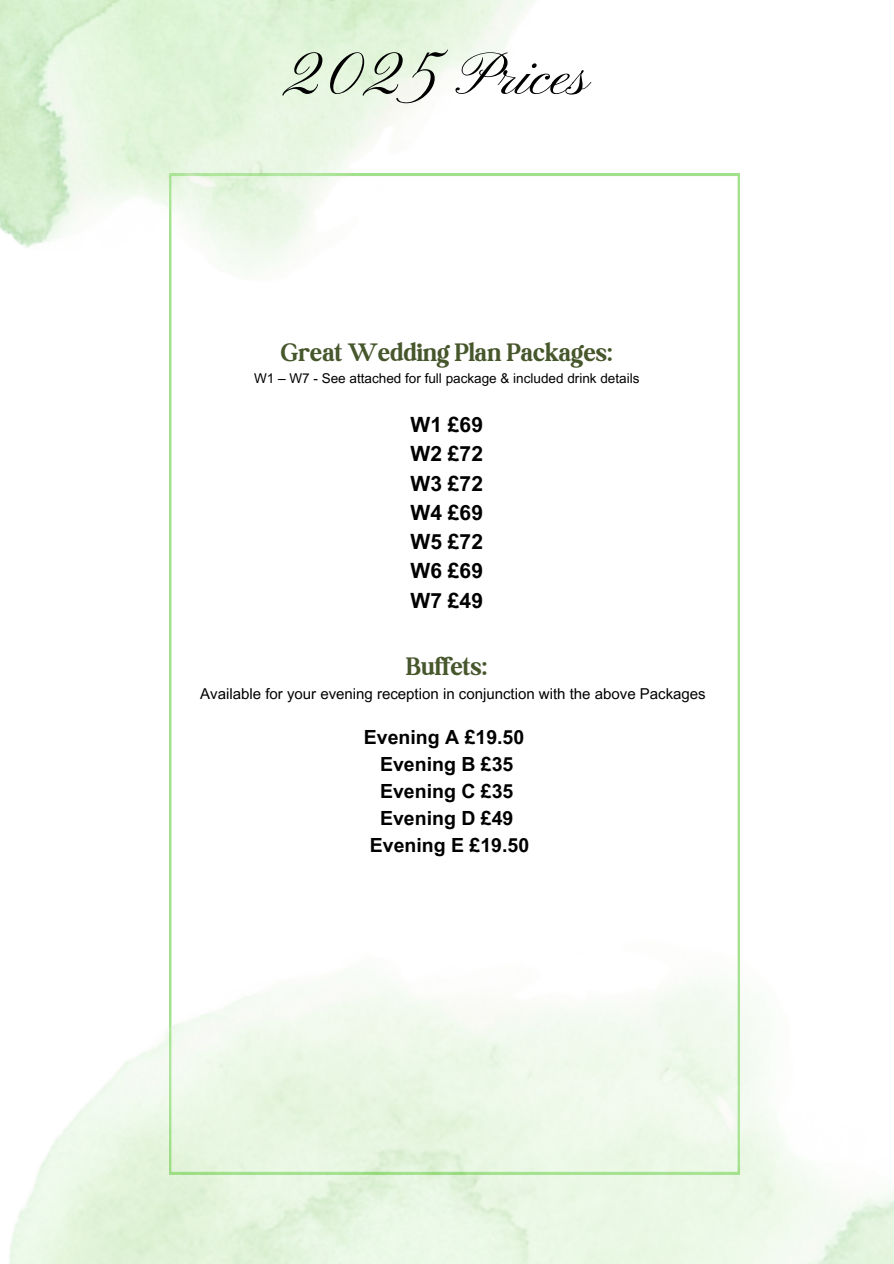
<style>
.page{position:relative;width:894px;height:1264px;background:#fff}
.page>*{position:absolute;margin:0;border:0;box-sizing:border-box;transform-origin:0 0}
.t1{font:60.45px "Pinyon Script";color:#000}
.t2{font:700 27px "Boston Angel";color:#47572c}
.t3{font:700 21px/29.2px "Arial MT Pro";color:#000;text-align:justify}
.t4{font:700 19.5px/27px "Arial MT Pro";color:#000;text-align:center}
.t5{font:15px "Arial MT Pro";color:#000}
.t6{font:13.5px "Arial MT Pro";color:#000}
</style>
<div class="page">
<svg style="left:169px;top:425px;width:570px;height:489px"></svg>
<img style="left:0;top:0;width:739px;height:425px">
<img style="left:10px;top:914px;width:883px;height:349px">
<p class="t1" style="left:282px;top:42px;width:310px">2025 Prices</p>
<h1 class="t2" style="left:280px;top:336px;width:333px">Great Wedding Plan Packages:</h1>
<p class="t6" style="left:254px;top:373px;width:386px">W1 – W7 - See attached for full package &amp; included drink details</p>
<p class="t3" style="left:410px;top:412px;width:74px">W1 £69<br>W2 £72<br>W3 £72<br>W4 £69<br>W5 £72<br>W6 £69<br>W7 £49</p>
<h2 class="t2" style="left:406px;top:650px;width:83px">Buffets:</h2>
<p class="t5" style="left:200px;top:688px;width:507px">Available for your evening reception in conjunction with the above Packages</p>
<p class="t4" style="left:364px;top:726px;width:167px">Evening A £19.50<br>Evening B £35<br>Evening C £35<br>Evening D £49<br>Evening E £19.50</p>
</div>
